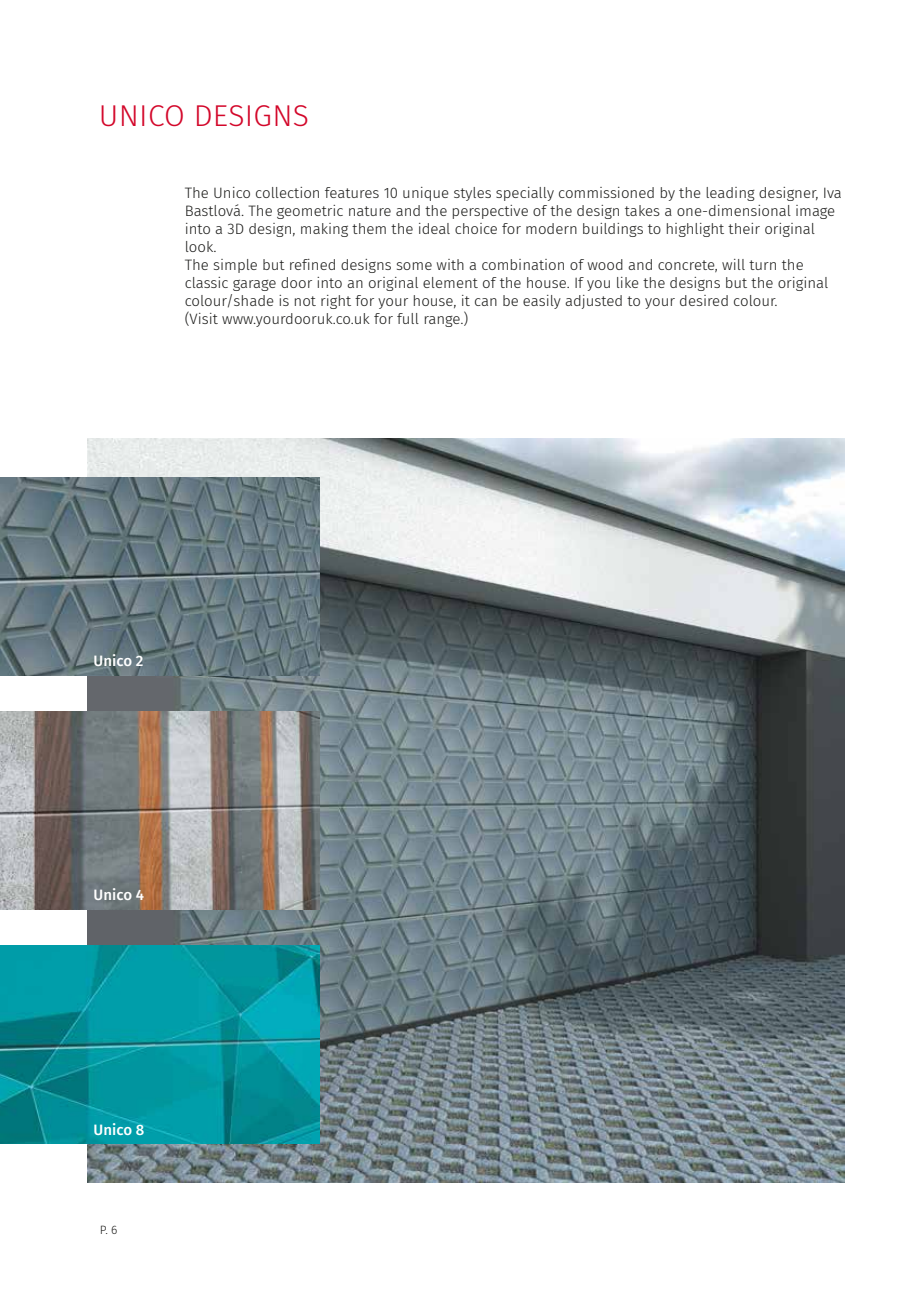
<style>
.page{position:relative;width:919px;height:1289px;background:#fff}
.page>*{position:absolute;margin:0;border:0;box-sizing:border-box;transform-origin:0 0}
.t1{font:300 30px "Fira Sans";letter-spacing:.01em;color:#d3072a}
.t2{font:300 15px/18px "Fira Sans";color:#1d1d1b}
.t3{font:500 15px "Fira Sans";color:#fff}
.t4{font:300 12px "Fira Sans";color:#1d1d1b}
</style>
<div class="page">
<img style="left:87px;top:438px;width:757px;height:744px">
<img style="left:0;top:711px;width:319px;height:198px">
<img style="left:0;top:945px;width:319px;height:198px">
<img style="left:0;top:477px;width:319px;height:198px">
<h1 class="t1" style="left:99px;top:94px;width:212px">UNICO DESIGNS</h1>
<p class="t2" style="left:185px;top:184px;width:658px">The Unico collection features 10 unique styles specially commissioned by the leading designer, Iva Bastlová. The geometric nature and the perspective of the design takes a one-dimensional image into a 3D design, making them the ideal choice for modern buildings to highlight their original look.<br>The simple but refined designs some with a combination of wood and concrete, will turn the classic garage door into an original element of the house. If you like the designs but the original colour/shade is not right for your house, it can be easily adjusted to your desired colour.<br>(Visit www.yourdooruk.co.uk for full range.)</p>
<p class="t3" style="left:94px;top:650px;width:51px">Unico 2</p>
<p class="t3" style="left:94px;top:884px;width:52px">Unico 4</p>
<p class="t3" style="left:94px;top:1118px;width:52px">Unico 8</p>
<p class="t4" style="left:100px;top:1221px;width:19px">P. 6</p>
</div>
